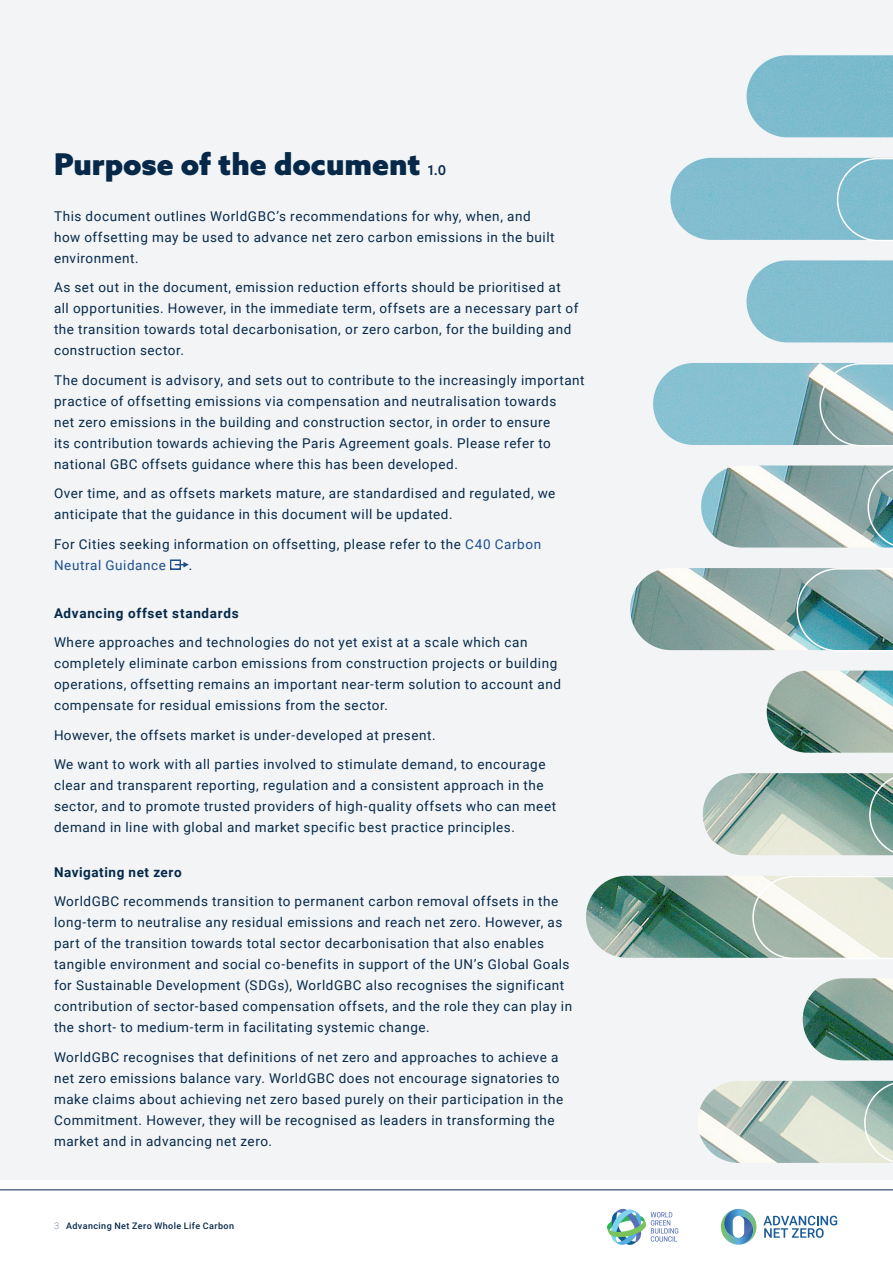
<style>
.page{position:relative;width:893px;height:1263px;background:#fff}
.page>*{position:absolute;margin:0;border:0;box-sizing:border-box;transform-origin:0 0}
.t1{font:900 30px "Azo Sans";color:#062949}
.Body_Copy{font:13.5px/21px "Roboto";letter-spacing:.04em;color:#062949}
.Sub_head{font:700 13.5px "Roboto";letter-spacing:.055em;color:#062949}
.Body_Copy-2{font:700 13.5px "Roboto";letter-spacing:.04em;color:#062949}
.t2{font:500 13.5px "Azo Sans";color:#062949}
.t3{font:500 9px "Roboto";letter-spacing:.045em;color:#062949}
.s1{color:#1d4f8f}
.s2{font-weight:100}
</style>
<div class="page">
<div style="left:0;top:0;width:893px;height:1179px;background:#f3f4f6"></div>
<hr style="left:0;top:1189px;width:893px;height:1px;background:#062949">
<svg style="left:763px;top:1216px;width:74px;height:22px"></svg>
<svg style="left:721px;top:1209px;width:35px;height:36px"></svg>
<svg style="left:607px;top:1209px;width:71px;height:36px"></svg>
<svg style="left:170px;top:559px;width:19px;height:11px"></svg>
<img style="left:586px;top:76px;width:166px;height:1087px">
<svg style="left:752px;top:55px;width:141px;height:1108px"></svg>
<p class="t1" style="left:54px;top:144px;width:368px">Purpose of the document</p>
<p class="t2" style="left:427px;top:161px;width:20px">1.0</p>
<p class="Body_Copy" style="left:54px;top:205px;width:502px">This document outlines WorldGBC’s recommendations for why, when, and how offsetting may be used to advance net zero carbon emissions in the built environment.</p>
<p class="Body_Copy" style="left:54px;top:276px;width:526px">As set out in the document, emission reduction efforts should be prioritised at all opportunities. However, in the immediate term, offsets are a necessary part of the transition towards total decarbonisation, or zero carbon, for the building and construction sector.</p>
<p class="Body_Copy" style="left:54px;top:369px;width:532px">The document is advisory, and sets out to contribute to the increasingly important practice of offsetting emissions via compensation and neutralisation towards<br>net zero emissions in the building and construction sector, in order to ensure<br>its contribution towards achieving the Paris Agreement goals. Please refer to national GBC offsets guidance where this has been developed.</p>
<p class="Body_Copy" style="left:54px;top:482px;width:503px">Over time, and as offsets markets mature, are standardised and regulated, we anticipate that the guidance in this document will be updated.</p>
<p class="Body_Copy" style="left:54px;top:533px;width:489px">For Cities seeking information on offsetting, please refer to the <span class="s1">C40 Carbon<br>Neutral Guidance</span></p>
<p class="Body_Copy" style="left:189px;top:554px;width:5px">.</p>
<p class="Sub_head" style="left:54px;top:603px;width:186px">Advancing offset standards</p>
<p class="Body_Copy" style="left:54px;top:631px;width:508px">Where approaches and technologies do not yet exist at a scale which can completely eliminate carbon emissions from construction projects or building operations, offsetting remains an important near-term solution to account and compensate for residual emissions from the sector.</p>
<p class="Body_Copy" style="left:54px;top:724px;width:383px">However, the offsets market is under-developed at present.</p>
<p class="Body_Copy" style="left:54px;top:753px;width:504px">We want to work with all parties involved to stimulate demand, to encourage clear and transparent reporting, regulation and a consistent approach in the sector, and to promote trusted providers of high-quality offsets who can meet demand in line with global and market specific best practice principles.</p>
<p class="Body_Copy-2" style="left:54px;top:862px;width:129px">Navigating net zero</p>
<p class="Body_Copy" style="left:54px;top:890px;width:520px">WorldGBC recommends transition to permanent carbon removal offsets in the long-term to neutralise any residual emissions and reach net zero. However, as part of the transition towards total sector decarbonisation that also enables tangible environment and social co-benefits in support of the UN’s Global Goals for Sustainable Development (SDGs), WorldGBC also recognises the significant contribution of sector-based compensation offsets, and the role they can play in the short- to medium-term in facilitating systemic change.</p>
<p class="Body_Copy" style="left:54px;top:1046px;width:511px">WorldGBC recognises that definitions of net zero and approaches to achieve a net zero emissions balance vary. WorldGBC does not encourage signatories to make claims about achieving net zero based purely on their participation in the Commitment. However, they will be recognised as leaders in transforming the market and in advancing net zero.</p>
<p class="t3" style="left:54px;top:1219px;width:182px"><span class="s2">3</span> Advancing Net Zero Whole Life Carbon</p>
</div>
